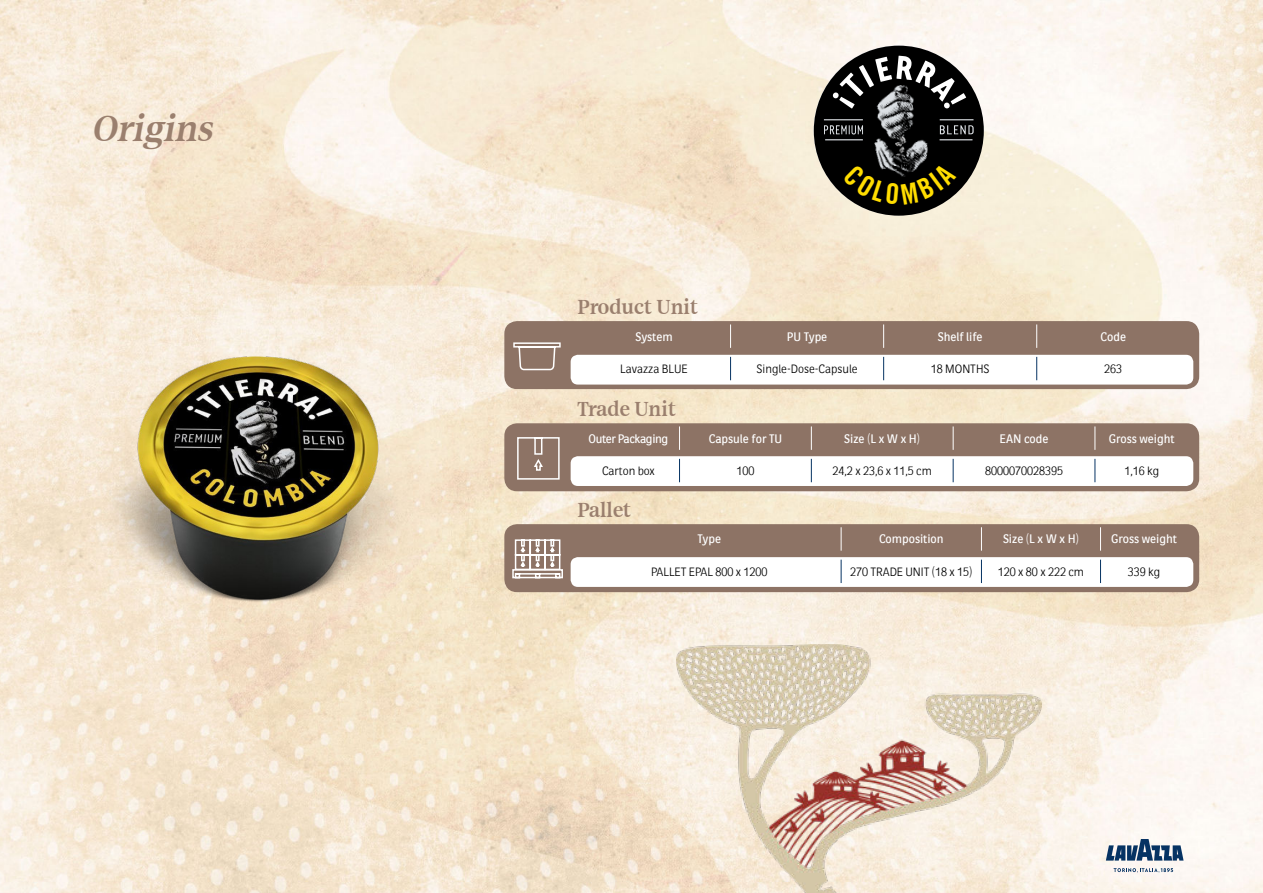
<style>
.page{position:relative;width:1263px;height:893px;background:#fff}
.page>*{position:absolute;margin:0;border:0;box-sizing:border-box;transform-origin:0 0}
.t1{font:italic 500 40.5px "LAVAZZ Atitle";color:#9a7f6e}
.t2{font:500 23.1px "LAVAZZ Atitle";color:#9a7f6e}
.t3{font:12px "LAVAZZ Atxt";color:#000}
.t4{font:12px "LAVAZZ Atxtbook";color:#fff}
.t5{font:12px "LAVAZZ Atxtbook";letter-spacing:-.03em;color:#fff}
</style>
<div class="page">
<img style="left:0;top:0;width:1263px;height:893px">
<div style="left:504px;top:321px;width:695px;height:68px;background:#8d7365;border-radius:13px"></div>
<div style="left:504px;top:423px;width:695px;height:68px;background:#8d7365;border-radius:13px"></div>
<div style="left:504px;top:524px;width:695px;height:68px;background:#8d7365;border-radius:13px"></div>
<div style="left:571px;top:355px;width:622px;height:30px;background:#fff;border-radius:7px"></div>
<div style="left:571px;top:456px;width:622px;height:30px;background:#fff;border-radius:7px"></div>
<div style="left:571px;top:557px;width:622px;height:30px;background:#fff;border-radius:7px"></div>
<svg style="left:730px;top:324px;width:1px;height:24px"></svg>
<svg style="left:883px;top:324px;width:1px;height:24px"></svg>
<svg style="left:1036px;top:324px;width:1px;height:24px"></svg>
<svg style="left:730px;top:357px;width:1px;height:23px"></svg>
<svg style="left:883px;top:357px;width:1px;height:23px"></svg>
<svg style="left:1036px;top:357px;width:1px;height:23px"></svg>
<svg style="left:679px;top:426px;width:1px;height:24px"></svg>
<svg style="left:811px;top:426px;width:1px;height:24px"></svg>
<svg style="left:953px;top:426px;width:1px;height:24px"></svg>
<svg style="left:1095px;top:426px;width:1px;height:24px"></svg>
<svg style="left:679px;top:459px;width:1px;height:23px"></svg>
<svg style="left:811px;top:459px;width:1px;height:23px"></svg>
<svg style="left:953px;top:459px;width:1px;height:23px"></svg>
<svg style="left:1095px;top:459px;width:1px;height:23px"></svg>
<svg style="left:841px;top:527px;width:1px;height:24px"></svg>
<svg style="left:981px;top:527px;width:1px;height:24px"></svg>
<svg style="left:1100px;top:527px;width:1px;height:24px"></svg>
<svg style="left:841px;top:560px;width:1px;height:23px"></svg>
<svg style="left:981px;top:560px;width:1px;height:23px"></svg>
<svg style="left:1100px;top:560px;width:1px;height:23px"></svg>
<svg style="left:512px;top:539px;width:51px;height:40px"></svg>
<svg style="left:517px;top:437px;width:43px;height:43px"></svg>
<img style="left:91px;top:356px;width:325px;height:246px">
<svg style="left:814px;top:46px;width:170px;height:170px;background:#161717"></svg>
<hr style="left:824px;top:119px;width:39px;height:1px;background:#e0e4e8">
<hr style="left:825px;top:139px;width:38px;height:1px;background:#e0e4e8">
<hr style="left:940px;top:119px;width:33px;height:1px;background:#e0e4e8">
<hr style="left:939px;top:139px;width:33px;height:1px;background:#e0e4e8">
<svg style="left:833px;top:56px;width:133px;height:53px"></svg>
<svg style="left:824px;top:125px;width:39px;height:10px"></svg>
<svg style="left:940px;top:125px;width:34px;height:9px"></svg>
<svg style="left:513px;top:342px;width:48px;height:29px"></svg>
<img style="left:677px;top:644px;width:364px;height:249px">
<svg style="left:1114px;top:868px;width:59px;height:5px"></svg>
<svg style="left:1106px;top:839px;width:77px;height:22px"></svg>
<svg style="left:843px;top:163px;width:113px;height:42px;background:#0c0c0c"></svg>
<h1 class="t1" style="left:91px;top:113px;width:129px">Origins</h1>
<h2 class="t2" style="left:577px;top:296px;width:122px">Product Unit</h2>
<p class="t4" style="left:635px;top:331px;width:39px">System</p>
<p class="t4" style="left:787px;top:331px;width:42px">PU Type</p>
<p class="t4" style="left:938px;top:331px;width:46px">Shelf life</p>
<p class="t4" style="left:1100px;top:331px;width:27px">Code</p>
<p class="t3" style="left:620px;top:362px;width:69px">Lavazza BLUE</p>
<p class="t3" style="left:757px;top:362px;width:102px">Single-Dose-Capsule</p>
<p class="t3" style="left:931px;top:362px;width:60px">18 MONTHS</p>
<p class="t3" style="left:1104px;top:362px;width:19px">263</p>
<h2 class="t2" style="left:577px;top:398px;width:100px">Trade Unit</h2>
<p class="t5" style="left:589px;top:433px;width:81px">Outer Packaging</p>
<p class="t4" style="left:709px;top:433px;width:75px">Capsule for TU</p>
<p class="t4" style="left:844px;top:433px;width:78px">Size (L x W x H)</p>
<p class="t4" style="left:999px;top:433px;width:50px">EAN code</p>
<p class="t4" style="left:1109px;top:433px;width:67px">Gross weight</p>
<p class="t3" style="left:602px;top:464px;width:54px">Carton box</p>
<p class="t3" style="left:736px;top:464px;width:19px">100</p>
<p class="t3" style="left:833px;top:464px;width:101px">24,2 x 23,6 x 11,5 cm</p>
<p class="t3" style="left:985px;top:464px;width:79px">8000070028395</p>
<p class="t3" style="left:1124px;top:464px;width:36px">1,16 kg</p>
<h2 class="t2" style="left:577px;top:501px;width:55px">Pallet</h2>
<p class="t4" style="left:697px;top:533px;width:25px">Type</p>
<p class="t4" style="left:879px;top:533px;width:66px">Composition</p>
<p class="t4" style="left:1003px;top:533px;width:78px">Size (L x W x H)</p>
<p class="t4" style="left:1111px;top:533px;width:67px">Gross weight</p>
<p class="t3" style="left:651px;top:565px;width:118px">PALLET EPAL 800 x 1200</p>
<p class="t3" style="left:850px;top:565px;width:124px">270 TRADE UNIT (18 x 15)</p>
<p class="t3" style="left:998px;top:565px;width:88px">120 x 80 x 222 cm</p>
<p class="t3" style="left:1128px;top:565px;width:34px">339 kg</p>
</div>
